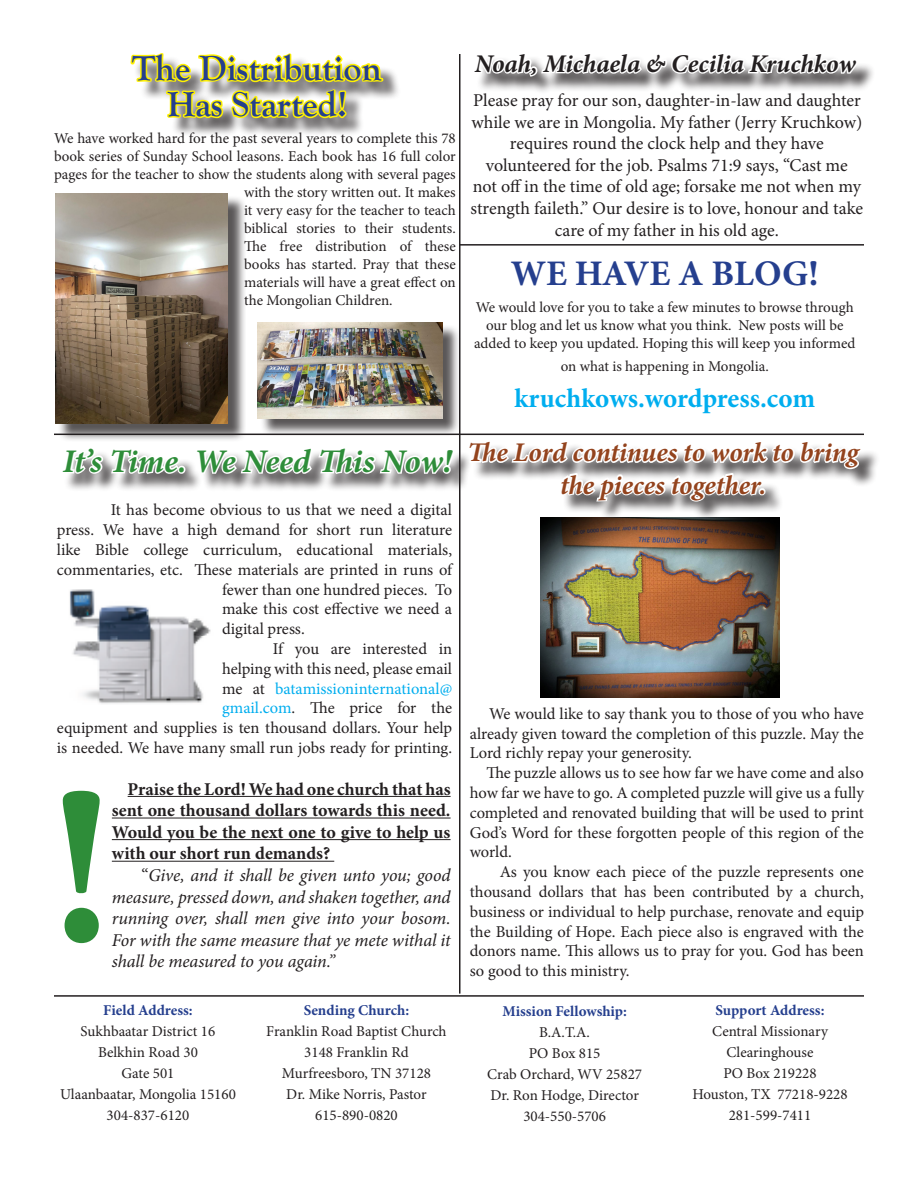
<style>
.page{position:relative;width:918px;height:1188px;background:#fff}
.page>*{position:absolute;margin:0;border:0;box-sizing:border-box;transform-origin:0 0}
.t1{font:700 225px "Minion Pro";color:#2e8d39}
.t2{font:700 36px "Goudy Old Style T";color:#253f8e}
.t3{font:700 36px "Minion Pro";color:#253f8e}
.t4{font:italic 700 33px "Minion Pro";letter-spacing:-.005em;color:#2e8d39}
.t5{font:italic 700 27px/32.4px "Minion Pro";letter-spacing:-.005em;color:#93431d;text-align:center}
.t6{font:700 27px "Minion Pro";color:#00aeef}
.t7{font:italic 700 25.5px "Minion Pro";letter-spacing:-.005em;color:#231f20}
.t8{font:18px/21.6px "Minion Pro";letter-spacing:-.005em;color:#231f20;text-align:center}
.t9{font:italic 18px/21.6px "Minion Pro";letter-spacing:-.01em;color:#231f20;text-align:justify}
.t10{font:700 18px/21.6px "Minion Pro";color:#231f20;text-align:justify}
.t11{font:16.5px/19.8px "Minion Pro";letter-spacing:-.005em;color:#231f20;text-align:justify}
.t12{font:15px/18px "Minion Pro";color:#231f20;text-align:center}
.t13{font:700 15px "Minion Pro";color:#253f8e}
.s1{color:#00aeef}
.s2{font-style:normal}
</style>
<div class="page">
<hr style="left:54px;top:995px;width:810px;height:2px;background:#231f20">
<hr style="left:460px;top:244px;width:404px;height:2px;background:#231f20">
<img style="left:69px;top:589px;width:142px;height:115px">
<div style="left:64px;top:449px;width:409px;height:43px;background:#231f20;opacity:.75"></div>
<svg style="left:64px;top:449px;width:117px;height:27px"></svg>
<div style="left:178px;top:466px;width:7px;height:8px;border:3px solid #fff;border-radius:50%"></div>
<svg style="left:194px;top:322px;width:262px;height:170px"></svg>
<hr style="left:128px;top:796px;width:323px;height:1px;background:#231f20">
<hr style="left:112px;top:818px;width:339px;height:1px;background:#231f20">
<hr style="left:112px;top:839px;width:339px;height:1px;background:#231f20">
<hr style="left:112px;top:861px;width:222px;height:1px;background:#231f20">
<hr style="left:459px;top:54px;width:1px;height:940px;background:#231f20">
<img style="left:540px;top:520px;width:240px;height:178px">
<div style="left:471px;top:443px;width:409px;height:77px;background:#231f20;opacity:.75"></div>
<svg style="left:466px;top:433px;width:398px;height:70px"></svg>
<div style="left:759px;top:488px;width:7px;height:7px;border:3px solid #fff;border-radius:50%"></div>
<hr style="left:54px;top:434px;width:810px;height:1px;background:#231f20">
<div style="left:57px;top:196px;width:189px;height:246px;background:#231f20;opacity:.75"></div>
<img style="left:55px;top:193px;width:173px;height:231px">
<div style="left:260px;top:324px;width:201px;height:113px;background:#231f20;opacity:.75"></div>
<img style="left:258px;top:322px;width:184px;height:96px">
<div style="left:133px;top:56px;width:268px;height:80px;background:#231f20;opacity:.75"></div>
<svg style="left:130px;top:53px;width:255px;height:83px"></svg>
<div style="left:476px;top:55px;width:400px;height:40px;background:#231f20;opacity:.75"></div>
<svg style="left:476px;top:55px;width:384px;height:40px"></svg>
<p class="t2" style="left:132px;top:48px;width:251px">The Distribution</p>
<p class="t2" style="left:167px;top:84px;width:182px">Has Started!</p>
<p class="t12" style="left:54px;top:129px;width:403px">We have worked hard for the past several years to complete this 78</p>
<p class="t12" style="left:54px;top:147px;width:403px">book series of Sunday School leasons. Each book has 16 full color</p>
<p class="t12" style="left:54px;top:165px;width:403px">pages for the teacher to show the students along with several pages</p>
<p class="t12" style="left:244px;top:183px;width:213px">with the story written out. It makes</p>
<p class="t12" style="left:244px;top:201px;width:213px">it very easy for the teacher to teach</p>
<p class="t12" style="left:244px;top:219px;width:213px">biblical stories to their students.</p>
<p class="t12" style="left:244px;top:237px;width:213px">The free distribution of these</p>
<p class="t12" style="left:244px;top:255px;width:213px">books has started. Pray that these</p>
<p class="t12" style="left:244px;top:273px;width:213px">materials will have a great effect on</p>
<p class="t12" style="left:244px;top:291px;width:150px">the Mongolian Children.</p>
<p class="t4" style="left:63px;top:438px;width:390px">It’s Time. We Need This Now!</p>
<p class="t11" style="left:111px;top:500px;width:343px">It has become obvious to us that we need a digital</p>
<p class="t11" style="left:57px;top:520px;width:397px">press. We have a high demand for short run literature</p>
<p class="t11" style="left:57px;top:540px;width:397px">like Bible college curriculum, educational materials,</p>
<p class="t11" style="left:57px;top:560px;width:397px">commentaries, etc. These materials are printed in runs of</p>
<p class="t11" style="left:222px;top:580px;width:232px">fewer than one hundred pieces. To</p>
<p class="t11" style="left:222px;top:599px;width:232px">make this cost effective we need a</p>
<p class="t11" style="left:222px;top:619px;width:84px">digital press.</p>
<p class="t11" style="left:57px;top:639px;width:397px;text-align:right">If you are interested in<br>helping with this need, please email<br>me at <span class="s1">batamissioninternational@<br>gmail.com</span>. The price for the<br>equipment and supplies is ten thousand dollars. Your help is needed. We have many small run jobs ready for printing.</p>
<p class="t1" style="left:50px;top:710px;width:66px">!</p>
<p class="t10" style="left:112px;top:778px;width:340px;text-indent:16px">Praise the Lord! We had one church that has sent one thousand dollars towards this need.<br>Would you be the next one to give to help us with our short run demands?</p>
<p class="t9" style="left:112px;top:864px;width:340px;text-indent:29px"><span class="s2">“</span>Give, and it shall be given unto you; good measure, pressed down, and shaken together, and running over, shall men give into your bosom.<br>For with the same measure that ye mete withal it shall be measured to you again.”</p>
<p class="t13" style="left:103px;top:999px;width:91px">Field Address:</p>
<p class="t12" style="left:81px;top:1022px;width:136px">Sukhbaatar District 16</p>
<p class="t12" style="left:98px;top:1043px;width:101px">Belkhin Road 30</p>
<p class="t12" style="left:122px;top:1064px;width:54px">Gate 501</p>
<p class="t12" style="left:60px;top:1085px;width:177px">Ulaanbaatar, Mongolia 15160</p>
<p class="t12" style="left:107px;top:1106px;width:84px">304-837-6120</p>
<p class="t13" style="left:304px;top:999px;width:107px">Sending Church:</p>
<p class="t12" style="left:266px;top:1022px;width:182px">Franklin Road Baptist Church</p>
<p class="t12" style="left:304px;top:1043px;width:106px">3148 Franklin Rd</p>
<p class="t12" style="left:282px;top:1064px;width:151px">Murfreesboro, TN 37128</p>
<p class="t12" style="left:286px;top:1085px;width:142px">Dr. Mike Norris, Pastor</p>
<p class="t12" style="left:315px;top:1106px;width:84px">615-890-0820</p>
<p class="t7" style="left:475px;top:46px;width:383px">Noah, Michaela &amp; Cecilia Kruchkow</p>
<p class="t8" style="left:471px;top:90px;width:394px">Please pray for our son, daughter-in-law and daughter while we are in Mongolia. My father (Jerry Kruchkow) requires round the clock help and they have volunteered for the job. Psalms 71:9 says, “Cast me<br>not off in the time of old age; forsake me not when my strength faileth.” Our desire is to love, honour and take care of my father in his old age.</p>
<p class="t3" style="left:511px;top:249px;width:309px">WE HAVE A BLOG!</p>
<p class="t12" style="left:474px;top:299px;width:383px">We would love for you to take a few minutes to browse through our blog and let us know what you think. New posts will be added to keep you updated. Hoping this will keep you informed</p>
<p class="t12" style="left:561px;top:357px;width:210px">on what is happening in Mongolia.</p>
<p class="t6" style="left:514px;top:379px;width:302px">kruchkows.wordpress.com</p>
<p class="t5" style="left:468px;top:436px;width:393px">The Lord continues to work to bring the pieces together.</p>
<p class="t11" style="left:470px;top:704px;width:396px;text-indent:19px">We would like to say thank you to those of you who have already given toward the completion of this puzzle. May the Lord richly repay your generosity.</p>
<p class="t11" style="left:470px;top:763px;width:396px;text-indent:17px">The puzzle allows us to see how far we have come and also how far we have to go. A completed puzzle will give us a fully completed and renovated building that will be used to print God’s Word for these forgotten people of this region of the world.</p>
<p class="t11" style="left:470px;top:862px;width:396px;text-indent:30px">As you know each piece of the puzzle represents one thousand dollars that has been contributed by a church, business or individual to help purchase, renovate and equip the Building of Hope. Each piece also is engraved with the donors name. This allows us to pray for you. God has been so good to this ministry.</p>
<p class="t13" style="left:502px;top:1001px;width:126px">Mission Fellowship:</p>
<p class="t12" style="left:539px;top:1024px;width:52px">B.A.T.A.</p>
<p class="t12" style="left:529px;top:1045px;width:73px">PO Box 815</p>
<p class="t12" style="left:487px;top:1066px;width:156px">Crab Orchard, WV 25827</p>
<p class="t12" style="left:490px;top:1087px;width:150px">Dr. Ron Hodge, Director</p>
<p class="t12" style="left:523px;top:1108px;width:84px">304-550-5706</p>
<p class="t13" style="left:716px;top:1000px;width:110px">Support Address:</p>
<p class="t12" style="left:712px;top:1023px;width:117px">Central Missionary</p>
<p class="t12" style="left:727px;top:1044px;width:88px">Clearinghouse</p>
<p class="t12" style="left:723px;top:1065px;width:95px">PO Box 219228</p>
<p class="t12" style="left:692px;top:1086px;width:157px">Houston, TX 77218-9228</p>
<p class="t12" style="left:729px;top:1107px;width:84px">281-599-7411</p>
</div>
